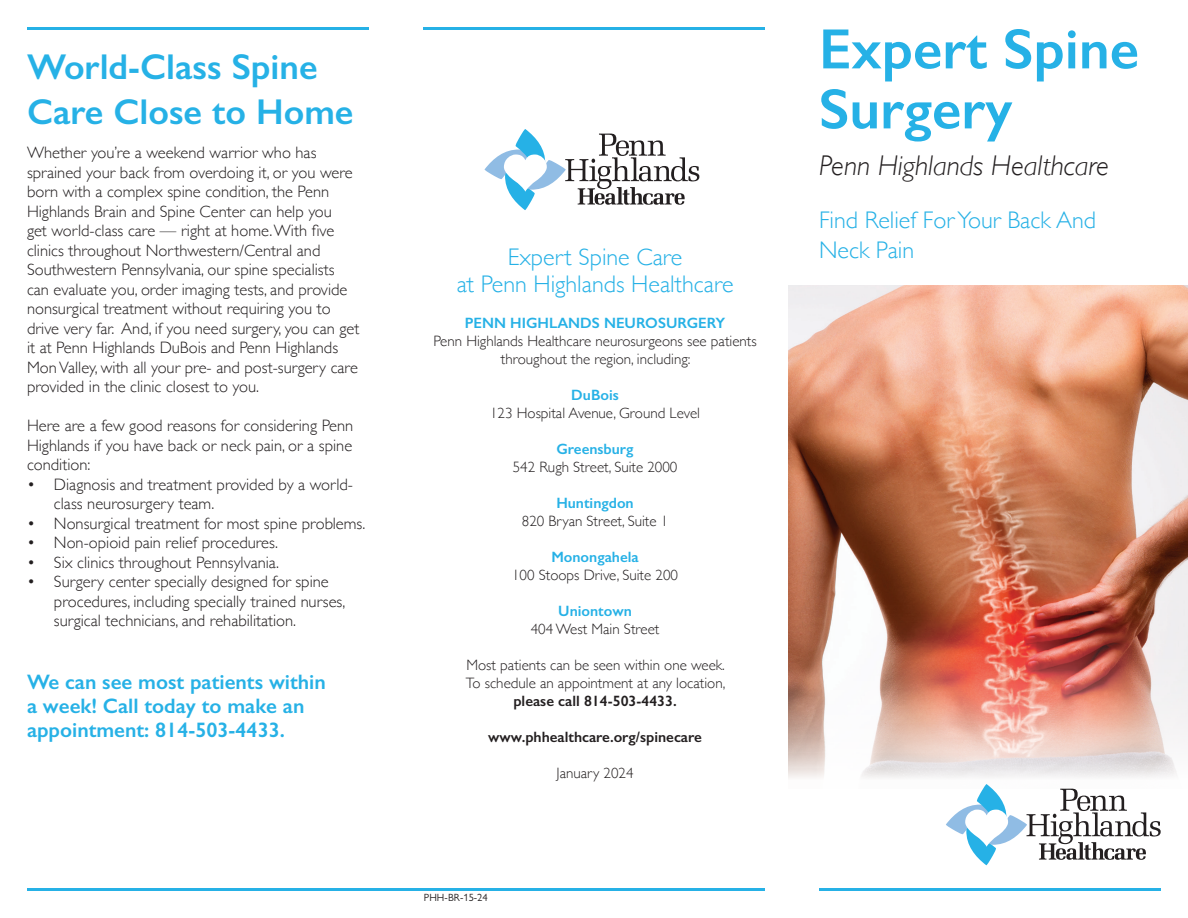
<style>
.page{position:relative;width:1188px;height:918px;background:#fff}
.page>*{position:absolute;margin:0;border:0;box-sizing:border-box;transform-origin:0 0}
.t1{font:600 57px/60px "Gill Sans";color:#26b1e6}
.t2{font:600 36px/45px "Gill Sans";color:#26b1e6}
.t3{font:italic 300 28.5px "Gill Sans";color:#231f20}
.t4{font:300 24px/30px "Gill Sans";color:#26b1e6}
.t5{font:600 21px/24px "Gill Sans";color:#26b1e6}
.t6{font:300 16.5px/19.5px "Gill Sans";color:#231f20}
.t7{font:300 15px/18px "Gill Sans";color:#231f20;text-align:center}
.t8{font:600 15px "Gill Sans";color:#26b1e6}
.t9{font:600 15px "Gill Sans";color:#231f20}
.t10{font:10.5px "Gill Sans Nova";color:#231f20}
</style>
<div class="page">
<img style="left:789px;top:285px;width:399px;height:493px">
<hr style="left:423px;top:27px;width:342px;height:3px;background:#26b1e6">
<svg style="left:946px;top:784px;width:215px;height:82px"></svg>
<hr style="left:27px;top:27px;width:342px;height:3px;background:#26b1e6">
<hr style="left:819px;top:888px;width:342px;height:3px;background:#26b1e6">
<hr style="left:27px;top:888px;width:738px;height:3px;background:#26b1e6">
<svg style="left:484px;top:129px;width:215px;height:81px"></svg>
<h2 class="t2" style="left:27px;top:44px;width:328px">World-Class Spine<br>Care Close to Home</h2>
<p class="t6" style="left:27px;top:142px;width:334px">Whether you’re a weekend warrior who has sprained your back from overdoing it, or you were born with a complex spine condition, the Penn Highlands Brain and Spine Center can help you<br>get world-class care — right at home. With five clinics throughout Northwestern/Central and Southwestern Pennsylvania, our spine specialists can evaluate you, order imaging tests, and provide nonsurgical treatment without requiring you to drive very far. And, if you need surgery, you can get it at Penn Highlands DuBois and Penn Highlands Mon Valley, with all your pre- and post-surgery care provided in the clinic closest to you.</p>
<p class="t6" style="left:27px;top:415px;width:328px;text-align:justify">Here are a few good reasons for considering Penn Highlands if you have back or neck pain, or a spine condition:</p>
<p class="t6" style="left:54px;top:474px;width:301px;text-indent:-27px">• Diagnosis and treatment provided by a world&shy;class neurosurgery team.</p>
<p class="t6" style="left:27px;top:513px;width:340px">• Nonsurgical treatment for most spine problems.</p>
<p class="t6" style="left:27px;top:532px;width:252px">• Non-opioid pain relief procedures.</p>
<p class="t6" style="left:27px;top:552px;width:253px">• Six clinics throughout Pennsylvania.</p>
<p class="t6" style="left:54px;top:571px;width:293px;text-indent:-27px">• Surgery center specially designed for spine procedures, including specially trained nurses, surgical technicians, and rehabilitation.</p>
<p class="t5" style="left:27px;top:670px;width:300px">We can see most patients within a week! Call today to make an appointment: 814-503-4433.</p>
<h3 class="t4" style="left:457px;top:242px;width:278px;line-height:27px;text-align:center">Expert Spine Care<br>at Penn Highlands Healthcare</h3>
<p class="t8" style="left:465px;top:314px;width:262px">PENN HIGHLANDS NEUROSURGERY</p>
<p class="t7" style="left:433px;top:331px;width:325px">Penn Highlands Healthcare neurosurgeons see patients throughout the region, including:</p>
<p class="t8" style="left:571px;top:386px;width:49px">DuBois</p>
<p class="t7" style="left:490px;top:403px;width:211px">123 Hospital Avenue, Ground Level</p>
<p class="t8" style="left:557px;top:440px;width:79px">Greensburg</p>
<p class="t7" style="left:513px;top:457px;width:166px">542 Rugh Street, Suite 2000</p>
<p class="t8" style="left:556px;top:494px;width:79px">Huntingdon</p>
<p class="t7" style="left:522px;top:511px;width:148px">820 Bryan Street, Suite 1</p>
<p class="t8" style="left:551px;top:548px;width:89px">Monongahela</p>
<p class="t7" style="left:512px;top:565px;width:167px">100 Stoops Drive, Suite 200</p>
<p class="t8" style="left:558px;top:602px;width:75px">Uniontown</p>
<p class="t7" style="left:531px;top:619px;width:130px">404 West Main Street</p>
<p class="t7" style="left:466px;top:655px;width:261px;text-align:left">Most patients can be seen within one week.<br>To schedule an appointment at any location,</p>
<p class="t9" style="left:513px;top:692px;width:165px">please call 814-503-4433.</p>
<p class="t9" style="left:488px;top:728px;width:215px">www.phhealthcare.org/spinecare</p>
<p class="t7" style="left:557px;top:763px;width:78px">January 2024</p>
<p class="t10" style="left:424px;top:891px;width:65px">PHH-BR-15-24</p>
<h1 class="t1" style="left:819px;top:19px;width:322px">Expert Spine<br>Surgery</h1>
<h3 class="t3" style="left:819px;top:150px;width:291px">Penn Highlands Healthcare</h3>
<h3 class="t4" style="left:819px;top:204px;width:279px">Find Relief For Your Back And<br>Neck Pain</h3>
</div>
